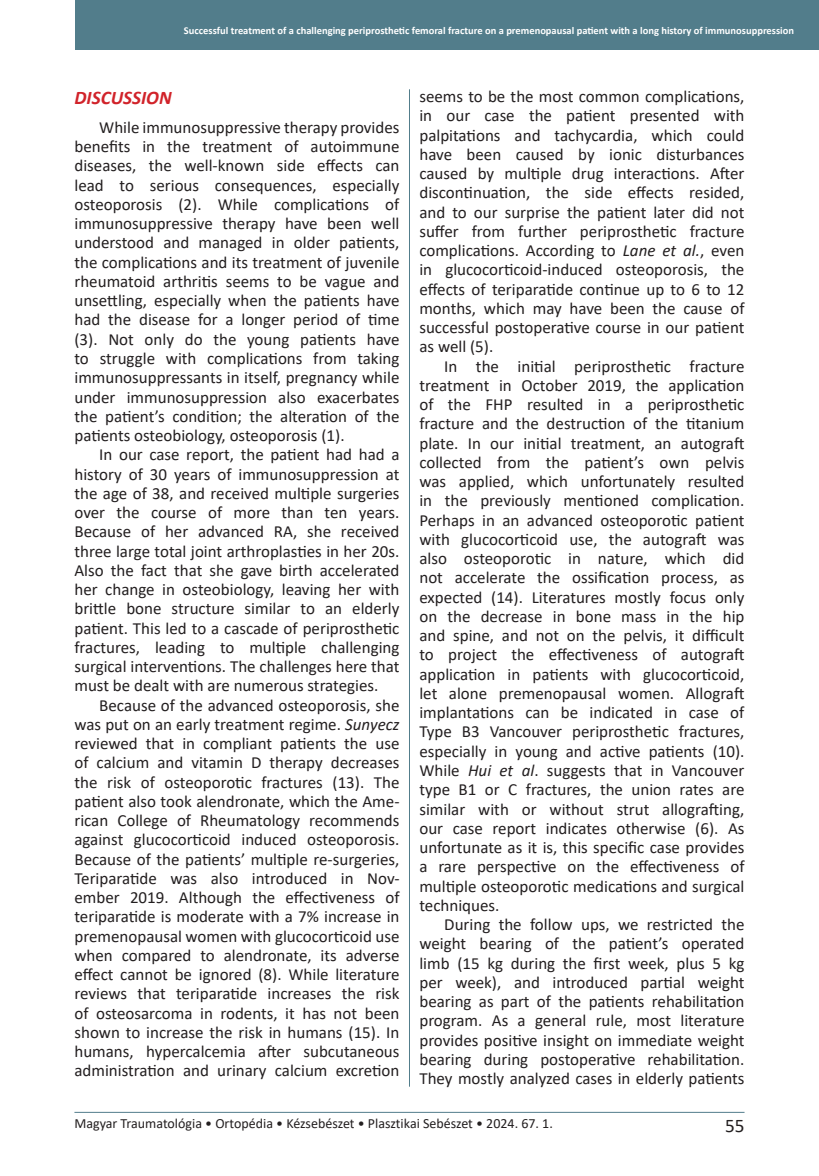
<style>
.page{position:relative;width:819px;height:1176px;background:#fff}
.page>*{position:absolute;margin:0;border:0;box-sizing:border-box;transform-origin:0 0}
.Címsor_1{font:italic 700 19.25px "Calibri";color:#d1232a}
.t1{font:19.25px "Calibri";color:#231f20}
.Alapbekezdés_2_hasáb{font:16.97px/19.2px "Calibri";color:#231f20;text-align:justify}
.t2{font:14px "Calibri";color:#231f20}
.t3{font:700 10.5px "Calibri";color:#fff}
.s1{font-style:italic}
</style>
<div class="page">
<hr style="left:409px;top:89px;width:1px;height:997px;background:#527d8b">
<div style="left:75px;top:0;width:744px;height:50px;background:#527d8b"></div>
<hr style="left:74px;top:1112px;width:670px;height:1px;background:#527d8b">
<p class="t3" style="left:184px;top:23px;width:611px">Successful treatment of a challenging periprosthetic femoral fracture on a premenopausal patient with a long history of immunosuppression</p>
<p class="Címsor_1" style="left:74px;top:84px;width:99px">DISCUSSION</p>
<p class="Alapbekezdés_2_hasáb" style="left:74px;top:117px;width:326px;text-indent:25px">While immunosuppressive therapy provides benefits in the treatment of autoimmune diseases, the well-known side effects can lead to serious consequences, especially osteoporosis (2). While complications of immunosuppressive therapy have been well understood and managed in older patients, the complications and its treatment of juvenile rheumatoid arthritis seems to be vague and unsettling, especially when the patients have had the disease for a longer period of time (3). Not only do the young patients have to struggle with complications from taking immunosuppressants in itself, pregnancy while under immunosuppression also exacerbates the patient’s condition; the alteration of the patients osteobiology, osteoporosis (1).</p>
<p class="Alapbekezdés_2_hasáb" style="left:74px;top:444px;width:326px;text-indent:25px">In our case report, the patient had had a history of 30 years of immunosuppression at the age of 38, and received multiple surgeries over the course of more than ten years.<br>Because of her advanced RA, she received three large total joint arthroplasties in her 20s.<br>Also the fact that she gave birth accelerated her change in osteobiology, leaving her with brittle bone structure similar to an elderly patient. This led to a cascade of periprosthetic fractures, leading to multiple challenging surgical interventions. The challenges here that must be dealt with are numerous strategies.</p>
<p class="Alapbekezdés_2_hasáb" style="left:74px;top:695px;width:326px;text-indent:25px">Because of the advanced osteoporosis, she was put on an early treatment regime. <span class="s1">Sunyecz </span>reviewed that in compliant patients the use of calcium and vitamin D therapy decreases the risk of osteoporotic fractures (13). The patient also took alendronate, which the Ame&shy;rican College of Rheumatology recommends against glucocorticoid induced osteoporosis.<br>Because of the patients’ multiple re-surgeries, Teriparatide was also introduced in Nov&shy;ember 2019. Although the effectiveness of teriparatide is moderate with a 7% increase in premenopausal women with glucocorticoid use when compared to alendronate, its adverse effect cannot be ignored (8). While literature reviews that teriparatide increases the risk of osteosarcoma in rodents, it has not been shown to increase the risk in humans (15). In humans, hypercalcemia after subcutaneous administration and urinary calcium excretion</p>
<p class="Alapbekezdés_2_hasáb" style="left:419px;top:86px;width:326px">seems to be the most common complications, in our case the patient presented with palpitations and tachycardia, which could have been caused by ionic disturbances caused by multiple drug interactions. After discontinuation, the side effects resided, and to our surprise the patient later did not suffer from further periprosthetic fracture complications. According to <span class="s1">Lane et al.</span>, even in glucocorticoid-induced osteoporosis, the effects of teriparatide continue up to 6 to 12 months, which may have been the cause of successful postoperative course in our patient as well (5).</p>
<p class="Alapbekezdés_2_hasáb" style="left:419px;top:356px;width:326px;text-indent:25px">In the initial periprosthetic fracture treatment in October 2019, the application of the FHP resulted in a periprosthetic fracture and the destruction of the titanium plate. In our initial treatment, an autograft collected from the patient’s own pelvis was applied, which unfortunately resulted in the previously mentioned complication.<br>Perhaps in an advanced osteoporotic patient with glucocorticoid use, the autograft was also osteoporotic in nature, which did not accelerate the ossification process, as expected (14). Literatures mostly focus only on the decrease in bone mass in the hip and spine, and not on the pelvis, it difficult to project the effectiveness of autograft application in patients with glucocorticoid, let alone premenopausal women. Allograft implantations can be indicated in case of Type B3 Vancouver periprosthetic fractures, especially in young and active patients (10).<br>While <span class="s1">Hui et al</span>. suggests that in Vancouver type B1 or C fractures, the union rates are similar with or without strut allografting, our case report indicates otherwise (6). As unfortunate as it is, this specific case provides a rare perspective on the effectiveness of multiple osteoporotic medications and surgical techniques.</p>
<p class="Alapbekezdés_2_hasáb" style="left:419px;top:914px;width:326px;text-indent:25px">During the follow ups, we restricted the weight bearing of the patient’s operated limb (15 kg during the first week, plus 5 kg per week), and introduced partial weight bearing as part of the patients rehabilitation program. As a general rule, most literature provides positive insight on immediate weight bearing during postoperative rehabilitation.<br>They mostly analyzed cases in elderly patients</p>
<p class="t2" style="left:74px;top:1113px;width:480px">Magyar Traumatológia • Ortopédia • Kézsebészet • Plasztikai Sebészet • 2024. 67. 1.</p>
<p class="t1" style="left:725px;top:1112px;width:21px">55</p>
</div>
